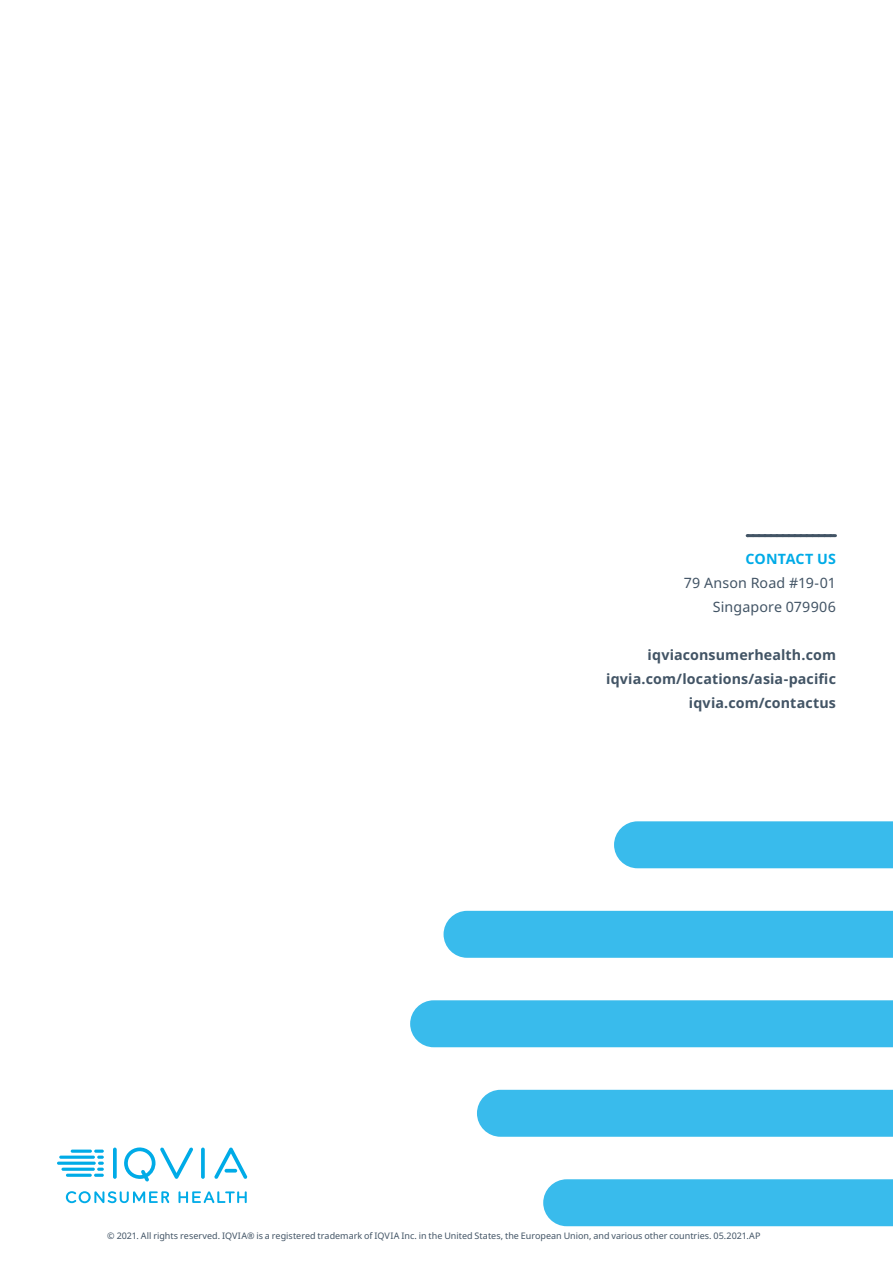
<style>
.page{position:relative;width:893px;height:1263px;background:#fff}
.page>*{position:absolute;margin:0;border:0;box-sizing:border-box;transform-origin:0 0}
.Contact_body_copy{font:700 14.25px "Noto Sans";letter-spacing:.01em;color:#425465}
.Contact_body_copy-2{font:14.25px "Noto Sans";letter-spacing:.01em;color:#425465}
.Contact_us{font:700 14.25px "Noto Sans";letter-spacing:.01em;color:#00abe7}
.t1{font:9px "Noto Sans";color:#425465}
</style>
<div class="page">
<svg style="left:113px;top:1147px;width:4px;height:32px"></svg>
<svg style="left:201px;top:1147px;width:4px;height:32px"></svg>
<svg style="left:124px;top:1147px;width:69px;height:35px"></svg>
<svg style="left:214px;top:1147px;width:33px;height:32px"></svg>
<hr style="left:66px;top:1174px;width:26px;height:3px;background:#00abe7;border-radius:2px">
<svg style="left:94px;top:1155px;width:10px;height:22px"></svg>
<svg style="left:94px;top:1149px;width:10px;height:4px"></svg>
<svg style="left:61px;top:1167px;width:34px;height:4px"></svg>
<svg style="left:57px;top:1161px;width:39px;height:4px"></svg>
<svg style="left:59px;top:1155px;width:36px;height:4px"></svg>
<svg style="left:71px;top:1149px;width:21px;height:4px"></svg>
<svg style="left:178px;top:1191px;width:69px;height:12px"></svg>
<svg style="left:66px;top:1191px;width:103px;height:12px"></svg>
<div style="left:543px;top:1179px;width:350px;height:47px;background:#39bbec"></div>
<div style="left:477px;top:1090px;width:416px;height:47px;background:#39bbec"></div>
<div style="left:410px;top:1000px;width:483px;height:47px;background:#39bbec"></div>
<div style="left:444px;top:911px;width:449px;height:47px;background:#39bbec"></div>
<div style="left:614px;top:821px;width:279px;height:47px;background:#39bbec"></div>
<svg style="left:747px;top:534px;width:88px;height:3px"></svg>
<p class="Contact_us" style="left:746px;top:549px;width:92px">CONTACT US</p>
<p class="Contact_body_copy-2" style="left:684px;top:573px;width:154px">79 Anson Road #19-01</p>
<p class="Contact_body_copy-2" style="left:713px;top:597px;width:125px">Singapore 079906</p>
<p class="Contact_body_copy" style="left:648px;top:645px;width:190px">iqviaconsumerhealth.com</p>
<p class="Contact_body_copy" style="left:606px;top:669px;width:231px">iqvia.com/locations/asia-pacific</p>
<p class="Contact_body_copy" style="left:689px;top:693px;width:149px">iqvia.com/contactus</p>
<p class="t1" style="left:107px;top:1229px;width:655px">© 2021. All rights reserved. IQVIA® is a registered trademark of IQVIA Inc. in the United States, the European Union, and various other countries. 05.2021.AP</p>
</div>
